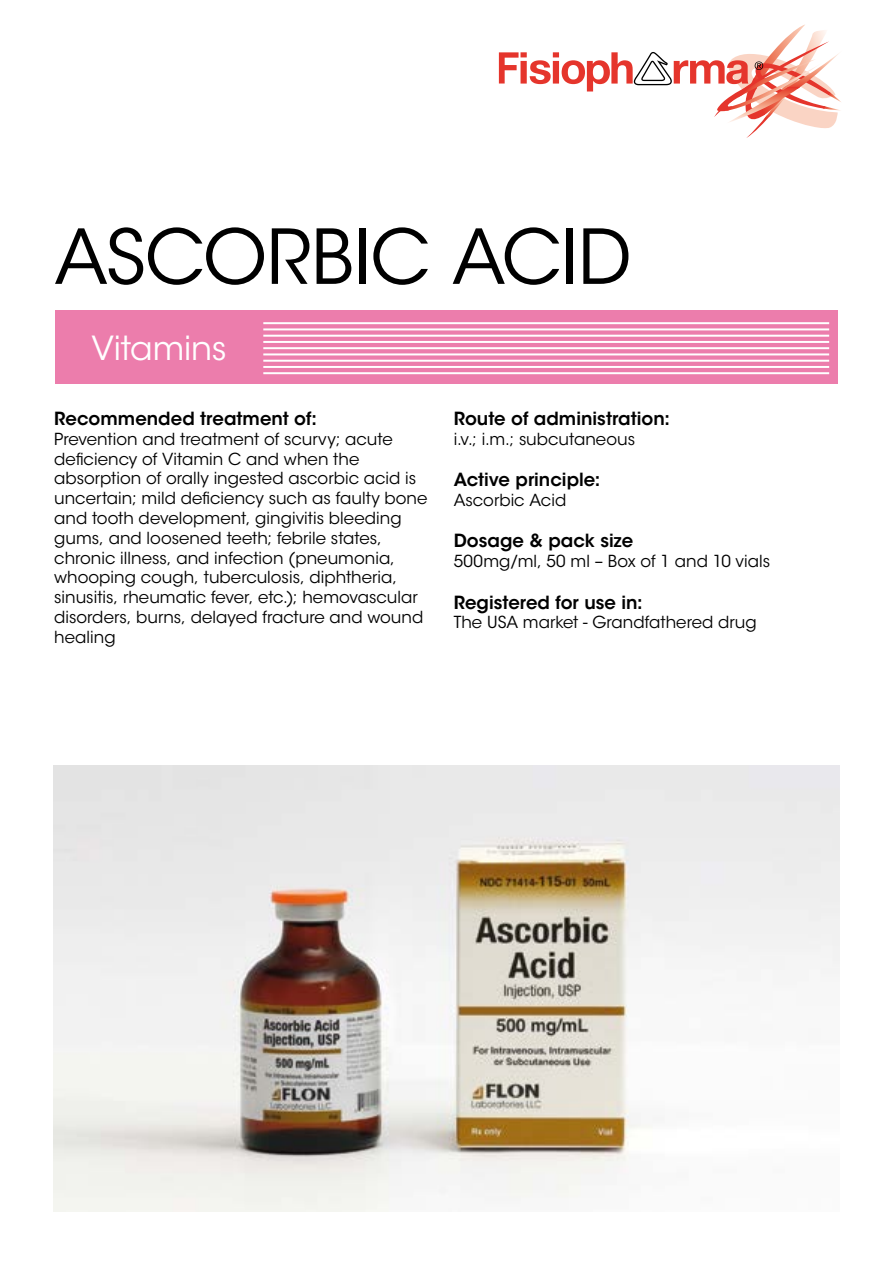
<style>
.page{position:relative;width:893px;height:1263px;background:#fff}
.page>*{position:absolute;margin:0;border:0;box-sizing:border-box;transform-origin:0 0}
.t1{font:75px "ITC Avant Garde Std";letter-spacing:-.01em;color:#000}
.t2{font:33px "ITC Avant Garde Std";letter-spacing:-.005em;color:#fff}
.t3{font:600 18px "ITC Avant Garde Std";color:#000}
.t4{font:16.5px/19.8px "ITC Avant Garde Std";color:#000}
</style>
<div class="page">
<svg style="left:499px;top:24px;width:342px;height:114px"></svg>
<div style="left:55px;top:310px;width:782px;height:74px;background:#ec7dac"></div>
<hr style="left:263px;top:322px;width:566px;height:2px;background:#fff">
<hr style="left:263px;top:328px;width:566px;height:2px;background:#fff">
<hr style="left:263px;top:335px;width:566px;height:2px;background:#fff">
<hr style="left:263px;top:360px;width:566px;height:2px;background:#fff">
<hr style="left:263px;top:341px;width:566px;height:2px;background:#fff">
<hr style="left:263px;top:353px;width:566px;height:2px;background:#fff">
<hr style="left:263px;top:347px;width:566px;height:2px;background:#fff">
<hr style="left:263px;top:372px;width:566px;height:2px;background:#fff">
<hr style="left:263px;top:366px;width:566px;height:2px;background:#fff">
<img style="left:53px;top:765px;width:787px;height:447px">
<h1 class="t1" style="left:54px;top:211px;width:578px">ASCORBIC ACID</h1>
<h2 class="t2" style="left:91px;top:328px;width:137px">Vitamins</h2>
<p class="t3" style="left:54px;top:407px;width:264px">Recommended treatment of:</p>
<p class="t4" style="left:54px;top:429px;width:375px">Prevention and treatment of scurvy; acute deficiency of Vitamin C and when the absorption of orally ingested ascorbic acid is uncertain; mild deficiency such as faulty bone and tooth development, gingivitis bleeding gums, and loosened teeth; febrile states, chronic illness, and infection (pneumonia, whooping cough, tuberculosis, diphtheria, sinusitis, rheumatic fever, etc.); hemovascular disorders, burns, delayed fracture and wound healing</p>
<p class="t3" style="left:454px;top:407px;width:218px">Route of administration:</p>
<p class="t4" style="left:454px;top:429px;width:183px">i.v.; i.m.; subcutaneous</p>
<p class="t3" style="left:454px;top:468px;width:148px">Active principle:</p>
<p class="t4" style="left:454px;top:490px;width:114px">Ascorbic Acid</p>
<p class="t3" style="left:454px;top:529px;width:181px">Dosage &amp; pack size</p>
<p class="t4" style="left:454px;top:551px;width:318px">500mg/ml, 50 ml – Box of 1 and 10 vials</p>
<p class="t3" style="left:454px;top:591px;width:191px">Registered for use in:</p>
<p class="t4" style="left:454px;top:613px;width:305px">The USA market - Grandfathered drug</p>
</div>
